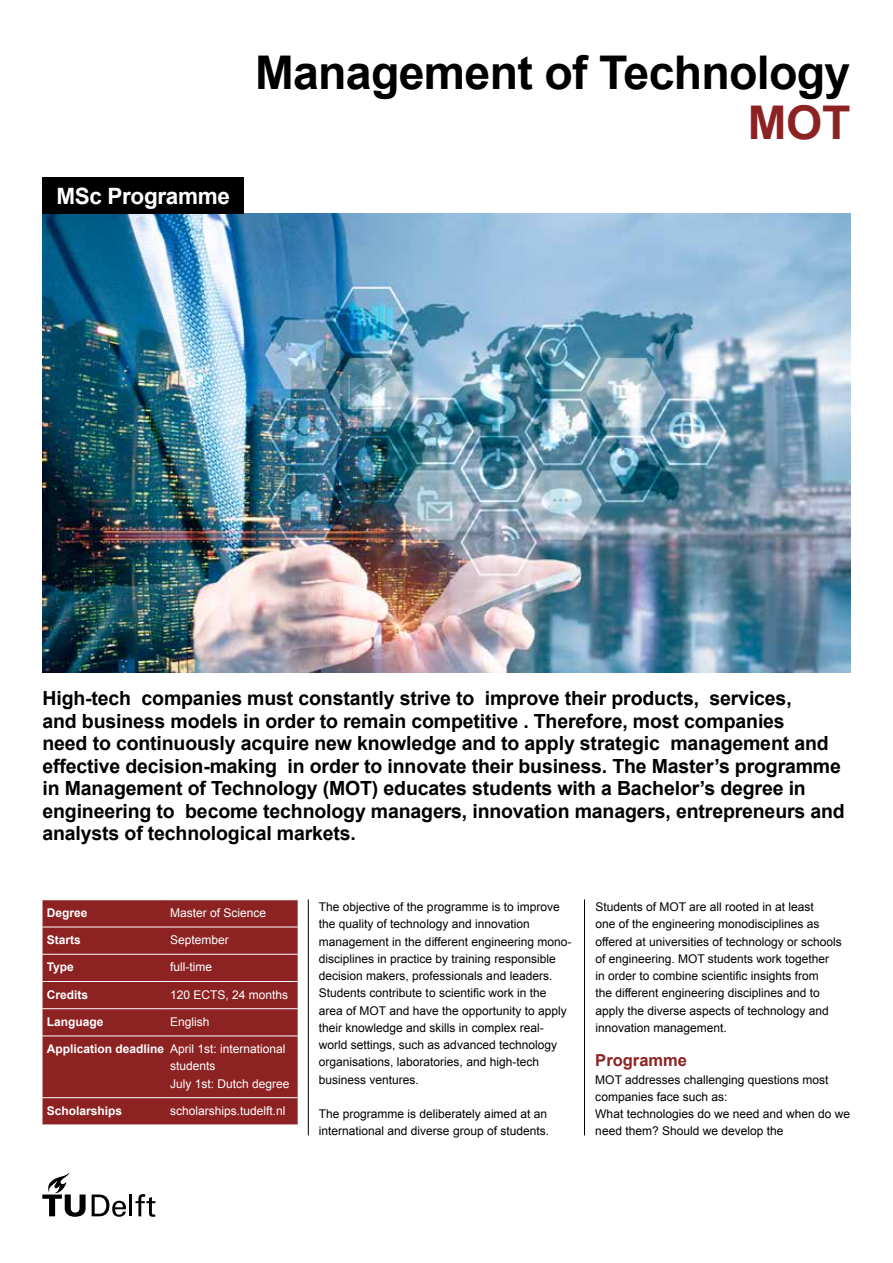
<style>
.page{position:relative;width:893px;height:1263px;background:#fff}
.page>*{position:absolute;margin:0;border:0;box-sizing:border-box;transform-origin:0 0}
.t1{font:700 46.5px "Arial";letter-spacing:-.015em;color:#000}
.t2{font:700 46.5px "Arial";color:#8d2223}
.t3{font:700 22.5px "Arial";letter-spacing:-.015em;color:#fff}
.t4{font:700 19.5px/22.5px "Arial";letter-spacing:-.01em;color:#000}
.t5{font:700 16.5px "Arial";color:#8d2223}
.t6{font:12px/17.2px "Arial";color:#000}
.t7{font:12px/17.2px "Arial";color:#fff}
.t8{font:700 12px "Arial";color:#fff}
.s1{font-weight:700}
</style>
<div class="page">
<hr style="left:129px;top:1194px;width:3px;height:22px;background:#000">
<svg style="left:42px;top:1173px;width:44px;height:44px"></svg>
<svg style="left:135px;top:1194px;width:20px;height:23px"></svg>
<svg style="left:92px;top:1194px;width:34px;height:23px"></svg>
<hr style="left:308px;top:899px;width:1px;height:236px;background:#000">
<hr style="left:584px;top:899px;width:1px;height:236px;background:#000">
<img style="left:43px;top:213px;width:807px;height:460px">
<div style="left:43px;top:178px;width:201px;height:36px;background:#000"></div>
<div style="left:43px;top:900px;width:255px;height:224px;background:#8d2223"></div>
<hr style="left:43px;top:927px;width:123px;height:1px;background:#fff">
<hr style="left:166px;top:927px;width:132px;height:1px;background:#fff">
<hr style="left:43px;top:954px;width:123px;height:1px;background:#fff">
<hr style="left:166px;top:954px;width:132px;height:1px;background:#fff">
<hr style="left:43px;top:981px;width:123px;height:1px;background:#fff">
<hr style="left:166px;top:981px;width:132px;height:1px;background:#fff">
<hr style="left:43px;top:1008px;width:123px;height:1px;background:#fff">
<hr style="left:166px;top:1008px;width:132px;height:1px;background:#fff">
<hr style="left:43px;top:1035px;width:123px;height:1px;background:#fff">
<hr style="left:166px;top:1035px;width:132px;height:1px;background:#fff">
<hr style="left:43px;top:1097px;width:123px;height:1px;background:#fff">
<hr style="left:166px;top:1097px;width:132px;height:1px;background:#fff">
<h2 class="t3" style="left:56px;top:181px;width:175px">MSc Programme</h2>
<h1 class="t1" style="left:255px;top:42px;width:597px">Management of Technology</h1>
<h1 class="t2" style="left:748px;top:91px;width:104px">MOT</h1>
<p class="t4" style="left:43px;top:688px;width:804px">High-tech companies must constantly strive to improve their products, services,<br>and business models in order to remain competitive . Therefore, most companies<br>need to continuously acquire new knowledge and to apply strategic management and effective decision-making in order to innovate their business. The Master’s programme in Management of Technology (MOT) educates students with a Bachelor’s degree in engineering to become technology managers, innovation managers, entrepreneurs and analysts of technological markets.</p>
<p class="t8" style="left:47px;top:905px;width:42px">Degree</p>
<p class="t7" style="left:170px;top:904px;width:98px">Master of Science</p>
<p class="t8" style="left:47px;top:932px;width:36px">Starts</p>
<p class="t7" style="left:170px;top:931px;width:60px">September</p>
<p class="t8" style="left:47px;top:959px;width:29px">Type</p>
<p class="t7" style="left:170px;top:959px;width:43px">full-time</p>
<p class="t8" style="left:47px;top:986px;width:43px">Credits</p>
<p class="t7" style="left:170px;top:986px;width:120px">120 ECTS, 24 months</p>
<p class="t8" style="left:47px;top:1014px;width:58px">Language</p>
<p class="t7" style="left:170px;top:1013px;width:41px">English</p>
<p class="t7" style="left:170px;top:1040px;width:121px;text-indent:-123px"><span class="s1">Application deadline</span> April 1st: international students<br>July 1st: Dutch degree</p>
<p class="t8" style="left:47px;top:1103px;width:77px">Scholarships</p>
<p class="t7" style="left:170px;top:1102px;width:117px">scholarships.tudelft.nl</p>
<p class="t6" style="left:319px;top:898px;width:254px">The objective of the programme is to improve the quality of technology and innovation management in the different engineering mono&shy;disciplines in practice by training responsible decision makers, professionals and leaders.<br>Students contribute to scientific work in the area of MOT and have the opportunity to apply their knowledge and skills in complex real&shy;world settings, such as advanced technology organisations, laboratories, and high-tech business ventures.</p>
<p class="t6" style="left:319px;top:1105px;width:232px">The programme is deliberately aimed at an international and diverse group of students.</p>
<p class="t6" style="left:595px;top:898px;width:248px">Students of MOT are all rooted in at least<br>one of the engineering monodisciplines as offered at universities of technology or schools of engineering. MOT students work together<br>in order to combine scientific insights from<br>the different engineering disciplines and to apply the diverse aspects of technology and innovation management.</p>
<h3 class="t5" style="left:595px;top:1049px;width:93px">Programme</h3>
<p class="t6" style="left:595px;top:1071px;width:256px">MOT addresses challenging questions most companies face such as:<br>What technologies do we need and when do we need them? Should we develop the</p>
</div>
